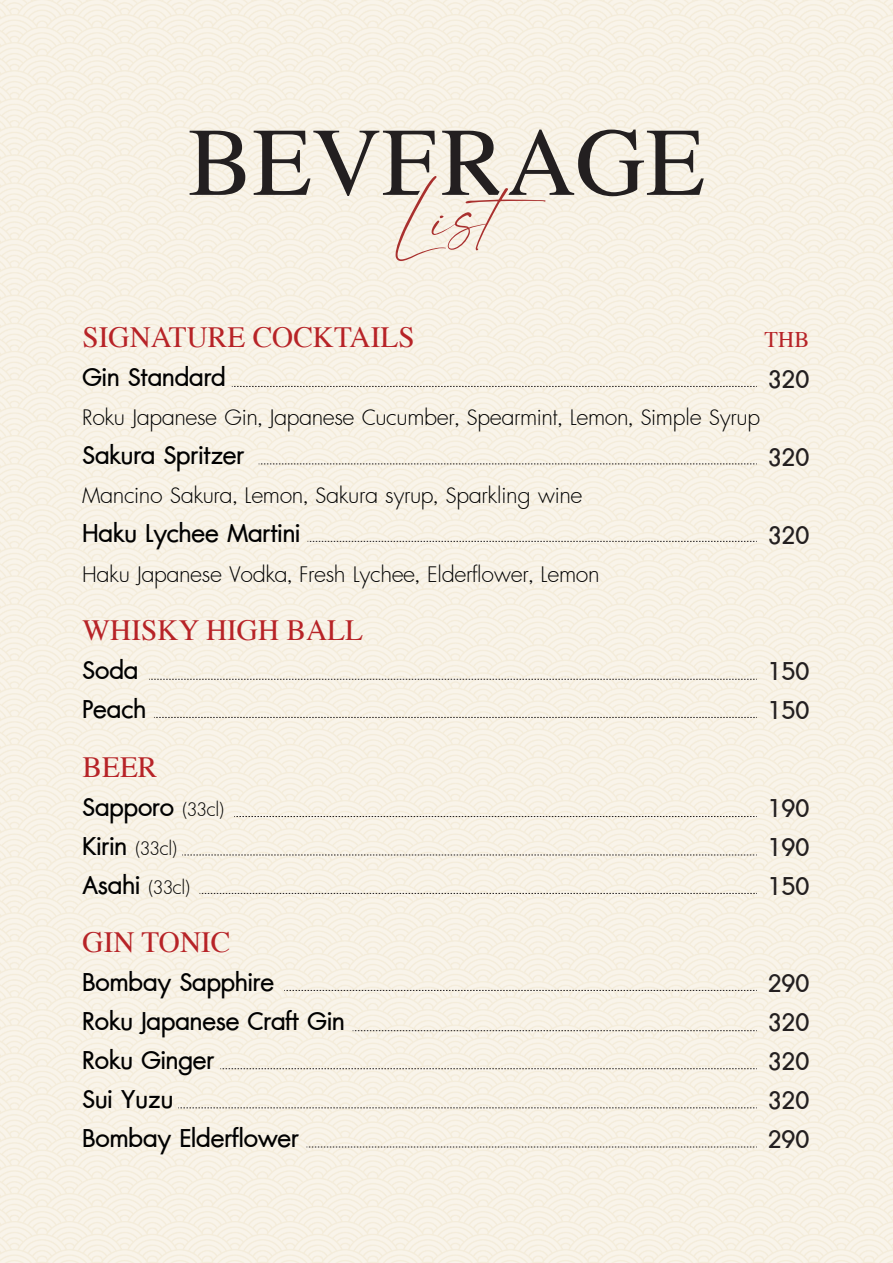
<style>
.page{position:relative;width:893px;height:1263px;background:#fff}
.page>*{position:absolute;margin:0;border:0;box-sizing:border-box;transform-origin:0 0}
.t1{font:33.75px/39px "DB Adman X";color:#010101}
.t2{font:33.75px/39px "DB Adman X";color:#231f20;text-align:justify}
.t3{font:300 29.4px "DB Adman X";letter-spacing:.01em;color:#010101}
.t4{font:29.25px "Times";color:#b72327}
.t5{font:300 25.8px/39px "DB Adman X";color:#010101}
.t6{font:22.35px "Times";color:#b72327}
.s1{font-weight:300;font-size:25.8px}
.s2{font-weight:400;font-size:33.75px}
</style>
<div class="page">
<img style="left:0;top:0;width:893px;height:1263px">
<svg style="left:190px;top:131px;width:55px;height:64px;background:#9b968f"></svg>
<svg style="left:254px;top:130px;width:450px;height:131px;background:#d7d0c6"></svg>
<svg style="left:232px;top:386px;width:525px;height:1px"></svg>
<svg style="left:259px;top:464px;width:498px;height:1px"></svg>
<svg style="left:308px;top:541px;width:449px;height:1px"></svg>
<svg style="left:149px;top:679px;width:608px;height:1px"></svg>
<svg style="left:154px;top:717px;width:603px;height:1px"></svg>
<svg style="left:234px;top:816px;width:523px;height:1px"></svg>
<svg style="left:182px;top:855px;width:575px;height:1px"></svg>
<svg style="left:200px;top:893px;width:557px;height:1px"></svg>
<svg style="left:284px;top:990px;width:473px;height:1px"></svg>
<svg style="left:220px;top:1068px;width:537px;height:1px"></svg>
<svg style="left:178px;top:1107px;width:579px;height:1px"></svg>
<svg style="left:307px;top:1147px;width:450px;height:1px"></svg>
<svg style="left:353px;top:1030px;width:404px;height:1px"></svg>
<p class="t4" style="left:83px;top:310px;width:334px">SIGNATURE COCKTAILS</p>
<p class="t1" style="left:83px;top:359px;width:145px">Gin Standard</p>
<p class="t3" style="left:83px;top:403px;width:679px">Roku Japanese Gin, Japanese Cucumber, Spearmint, Lemon, Simple Syrup</p>
<p class="t1" style="left:83px;top:437px;width:163px">Sakura Spritzer</p>
<p class="t3" style="left:83px;top:481px;width:501px">Mancino Sakura, Lemon, Sakura syrup, Sparkling wine</p>
<p class="t1" style="left:83px;top:515px;width:219px">Haku Lychee Martini</p>
<p class="t3" style="left:83px;top:559px;width:518px">Haku Japanese Vodka, Fresh Lychee, Elderflower, Lemon</p>
<p class="t4" style="left:83px;top:603px;width:282px">WHISKY HIGH BALL</p>
<p class="t1" style="left:83px;top:651px;width:65px">Soda<br>Peach</p>
<p class="t4" style="left:83px;top:739px;width:76px">BEER</p>
<p class="t1" style="left:83px;top:788px;width:143px">Sapporo <span class="s1">(33cl)</span></p>
<p class="t5" style="left:83px;top:829px;width:109px"><span class="s2">Kirin</span> (33cl)<br><span class="s2">Asahi</span> (33cl)</p>
<p class="t4" style="left:83px;top:915px;width:149px">GIN TONIC</p>
<p class="t1" style="left:83px;top:963px;width:264px">Bombay Sapphire<br>Roku Japanese Craft Gin<br>Roku Ginger<br>Sui Yuzu<br>Bombay Elderflower</p>
<p class="t6" style="left:765px;top:319px;width:46px">THB</p>
<p class="t2" style="left:768px;top:360px;width:43px">320</p>
<p class="t2" style="left:768px;top:438px;width:43px">320</p>
<p class="t2" style="left:768px;top:516px;width:43px">320</p>
<p class="t2" style="left:768px;top:653px;width:43px">150<br>150</p>
<p class="t2" style="left:768px;top:789px;width:43px">190<br>190<br>150</p>
<p class="t2" style="left:768px;top:965px;width:43px">290<br>320<br>320<br>320<br>290</p>
</div>
